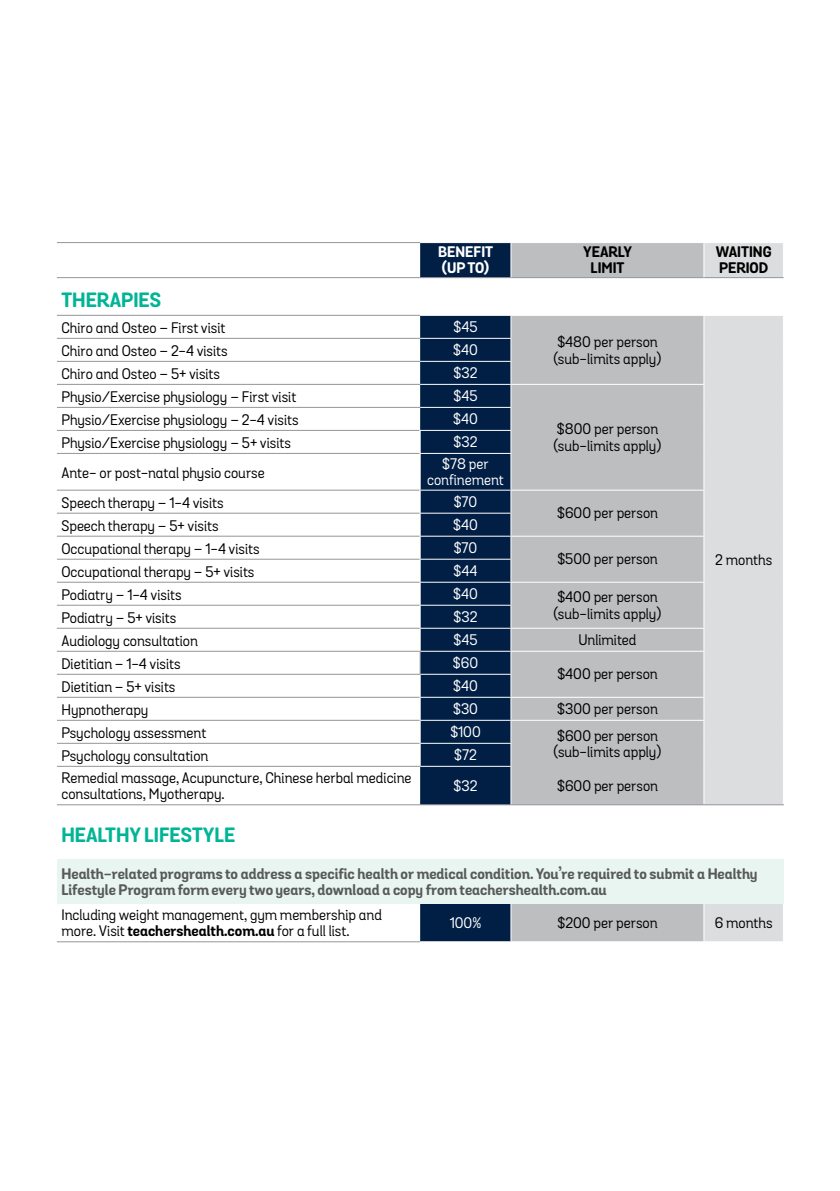
<style>
.page{position:relative;width:840px;height:1191px;background:#fff}
.page>*{position:absolute;margin:0;border:0;box-sizing:border-box;transform-origin:0 0}
.t1{font:700 20px "Grota Sans Alt Rd";color:#00b596}
.t2{font:700 20px "Grota Sans Alt Rd";color:#00b495}
.t3{font:14.8px/16px "Grota Sans Alt Rd";color:#000}
.t4{font:700 14.8px/16px "Grota Sans Alt Rd";color:#58595b}
.t5{font:14.8px/16px "Grota Sans Alt Rd";color:#fff;text-align:center}
.t6{font:700 14.8px/16px "Grota Sans Alt Rd";color:#000;text-align:center}
.t7{font:700 14.8px/16px "Grota Sans Alt Rd";color:#fff}
.s1{font-weight:700}
</style>
<div class="page">
<svg style="left:57px;top:278px;width:363px;height:626px"></svg>
<svg style="left:420px;top:243px;width:90px;height:698px;background:#2a4263"></svg>
<svg style="left:510px;top:243px;width:193px;height:698px;background:#c5c7c9"></svg>
<svg style="left:703px;top:243px;width:80px;height:698px;background:#e1e1e2"></svg>
<div style="left:57px;top:859px;width:726px;height:44px;background:#e8f5f0"></div>
<hr style="left:57px;top:743px;width:362px;height:1px;background:#939598">
<hr style="left:57px;top:766px;width:363px;height:1px;background:#939598">
<hr style="left:703px;top:315px;width:80px;height:1px;background:#fff">
<svg style="left:703px;top:316px;width:1px;height:137px"></svg>
<svg style="left:782px;top:316px;width:1px;height:137px"></svg>
<hr style="left:703px;top:453px;width:1px;height:36px;background:#fff">
<hr style="left:782px;top:453px;width:1px;height:37px;background:#fff">
<svg style="left:703px;top:490px;width:1px;height:276px"></svg>
<svg style="left:782px;top:490px;width:1px;height:276px"></svg>
<hr style="left:703px;top:766px;width:1px;height:38px;background:#fff">
<hr style="left:782px;top:766px;width:1px;height:38px;background:#fff">
<hr style="left:703px;top:804px;width:80px;height:1px;background:#939598">
<hr style="left:57px;top:242px;width:363px;height:1px;background:#939598">
<hr style="left:57px;top:315px;width:363px;height:1px;background:#939598">
<hr style="left:57px;top:338px;width:363px;height:1px;background:#939598">
<hr style="left:57px;top:361px;width:363px;height:1px;background:#939598">
<hr style="left:57px;top:384px;width:363px;height:1px;background:#939598">
<hr style="left:57px;top:407px;width:363px;height:1px;background:#939598">
<hr style="left:57px;top:430px;width:362px;height:1px;background:#939598">
<hr style="left:57px;top:941px;width:363px;height:1px;background:#939598">
<hr style="left:420px;top:315px;width:90px;height:1px;background:#fff">
<hr style="left:420px;top:338px;width:91px;height:1px;background:#fff">
<hr style="left:420px;top:384px;width:90px;height:1px;background:#fff">
<hr style="left:420px;top:407px;width:91px;height:1px;background:#fff">
<hr style="left:419px;top:453px;width:92px;height:1px;background:#fff">
<hr style="left:57px;top:453px;width:362px;height:1px;background:#939598">
<hr style="left:57px;top:490px;width:362px;height:1px;background:#939598">
<hr style="left:57px;top:513px;width:362px;height:1px;background:#939598">
<hr style="left:57px;top:536px;width:362px;height:1px;background:#939598">
<hr style="left:57px;top:559px;width:362px;height:1px;background:#939598">
<hr style="left:57px;top:582px;width:362px;height:1px;background:#939598">
<hr style="left:57px;top:605px;width:362px;height:1px;background:#939598">
<hr style="left:57px;top:628px;width:362px;height:1px;background:#939598">
<hr style="left:57px;top:651px;width:363px;height:1px;background:#939598">
<hr style="left:57px;top:674px;width:363px;height:1px;background:#939598">
<hr style="left:57px;top:697px;width:362px;height:1px;background:#939598">
<hr style="left:57px;top:720px;width:362px;height:1px;background:#939598">
<hr style="left:57px;top:277px;width:363px;height:1px;background:#939598">
<hr style="left:420px;top:277px;width:90px;height:1px;background:#939598">
<hr style="left:510px;top:277px;width:193px;height:1px;background:#939598">
<hr style="left:703px;top:277px;width:80px;height:1px;background:#939598">
<hr style="left:510px;top:243px;width:1px;height:34px;background:#fff">
<hr style="left:703px;top:243px;width:1px;height:34px;background:#fff">
<hr style="left:510px;top:315px;width:193px;height:1px;background:#fff">
<hr style="left:420px;top:743px;width:91px;height:1px;background:#fff">
<hr style="left:420px;top:720px;width:90px;height:1px;background:#fff">
<hr style="left:420px;top:674px;width:91px;height:1px;background:#fff">
<hr style="left:420px;top:697px;width:90px;height:1px;background:#fff">
<hr style="left:420px;top:535px;width:90px;height:1px;background:#fff">
<hr style="left:420px;top:559px;width:91px;height:1px;background:#fff">
<hr style="left:420px;top:582px;width:90px;height:1px;background:#fff">
<hr style="left:420px;top:605px;width:91px;height:1px;background:#fff">
<hr style="left:420px;top:628px;width:90px;height:1px;background:#fff">
<hr style="left:420px;top:651px;width:90px;height:1px;background:#fff">
<hr style="left:420px;top:361px;width:91px;height:1px;background:#fff">
<hr style="left:419px;top:430px;width:92px;height:1px;background:#fff">
<svg style="left:419px;top:431px;width:1px;height:22px"></svg>
<svg style="left:510px;top:316px;width:1px;height:137px"></svg>
<hr style="left:510px;top:903px;width:1px;height:38px;background:#fff">
<hr style="left:703px;top:903px;width:1px;height:38px;background:#fff">
<hr style="left:782px;top:903px;width:1px;height:38px;background:#fff">
<hr style="left:782px;top:243px;width:1px;height:34px;background:#fff">
<hr style="left:510px;top:582px;width:194px;height:1px;background:#fff">
<hr style="left:510px;top:628px;width:194px;height:1px;background:#fff">
<hr style="left:510px;top:651px;width:194px;height:1px;background:#fff">
<hr style="left:510px;top:697px;width:194px;height:1px;background:#fff">
<hr style="left:510px;top:720px;width:194px;height:1px;background:#fff">
<hr style="left:510px;top:535px;width:194px;height:1px;background:#fff">
<hr style="left:510px;top:384px;width:194px;height:1px;background:#fff">
<hr style="left:510px;top:489px;width:194px;height:1px;background:#fff">
<svg style="left:419px;top:490px;width:1px;height:276px"></svg>
<svg style="left:510px;top:490px;width:1px;height:276px"></svg>
<hr style="left:420px;top:512px;width:91px;height:1px;background:#fff">
<hr style="left:419px;top:454px;width:1px;height:35px;background:#fff">
<hr style="left:510px;top:454px;width:1px;height:35px;background:#fff">
<hr style="left:419px;top:489px;width:91px;height:1px;background:#fff">
<hr style="left:57px;top:804px;width:363px;height:1px;background:#939598">
<hr style="left:420px;top:804px;width:90px;height:1px;background:#939598">
<hr style="left:510px;top:804px;width:193px;height:1px;background:#939598">
<hr style="left:420px;top:766px;width:91px;height:1px;background:#fff">
<hr style="left:510px;top:767px;width:1px;height:37px;background:#fff">
<p class="t7" style="left:438px;top:245px;width:56px">BENEFIT (UP TO)</p>
<p class="t6" style="left:582px;top:245px;width:51px">YEARLY<br>LIMIT</p>
<p class="t6" style="left:715px;top:245px;width:57px;text-align:left">WAITING<br>PERIOD</p>
<h1 class="t2" style="left:61px;top:287px;width:101px">THERAPIES</h1>
<p class="t3" style="left:61px;top:320px;width:165px">Chiro and Osteo – First visit</p>
<p class="t5" style="left:453px;top:319px;width:25px">$45</p>
<p class="t3" style="left:61px;top:343px;width:168px">Chiro and Osteo – 2-4 visits</p>
<p class="t5" style="left:453px;top:342px;width:26px">$40</p>
<p class="t3" style="left:61px;top:366px;width:160px">Chiro and Osteo – 5+ visits</p>
<p class="t5" style="left:453px;top:365px;width:25px">$32</p>
<p class="t3" style="left:61px;top:389px;width:236px">Physio/Exercise physiology – First visit</p>
<p class="t5" style="left:453px;top:388px;width:25px">$45</p>
<p class="t3" style="left:553px;top:333px;width:109px;line-height:17.2px">$480 per person (sub-limits apply)</p>
<p class="t3" style="left:61px;top:412px;width:238px">Physio/Exercise physiology – 2-4 visits</p>
<p class="t5" style="left:453px;top:411px;width:26px">$40</p>
<p class="t3" style="left:61px;top:435px;width:231px">Physio/Exercise physiology – 5+ visits</p>
<p class="t5" style="left:453px;top:434px;width:25px">$32</p>
<p class="t3" style="left:61px;top:465px;width:205px">Ante- or post-natal physio course</p>
<p class="t5" style="left:427px;top:456px;width:78px">$78 per confinement</p>
<p class="t3" style="left:61px;top:495px;width:164px">Speech therapy – 1-4 visits</p>
<p class="t5" style="left:453px;top:494px;width:25px">$70</p>
<p class="t3" style="left:553px;top:420px;width:109px;line-height:17.2px">$800 per person (sub-limits apply)</p>
<p class="t3" style="left:556px;top:505px;width:102px">$600 per person</p>
<p class="t3" style="left:61px;top:518px;width:158px">Speech therapy – 5+ visits</p>
<p class="t5" style="left:453px;top:517px;width:26px">$40</p>
<p class="t3" style="left:61px;top:541px;width:199px">Occupational therapy – 1-4 visits</p>
<p class="t5" style="left:453px;top:540px;width:25px">$70</p>
<p class="t3" style="left:557px;top:551px;width:102px">$500 per person</p>
<p class="t3" style="left:714px;top:552px;width:59px">2 months</p>
<p class="t3" style="left:61px;top:564px;width:194px">Occupational therapy – 5+ visits</p>
<p class="t5" style="left:453px;top:563px;width:25px">$44</p>
<p class="t3" style="left:61px;top:587px;width:121px">Podiatry – 1-4 visits</p>
<p class="t5" style="left:453px;top:586px;width:26px">$40</p>
<p class="t3" style="left:557px;top:589px;width:102px">$400 per person</p>
<p class="t3" style="left:61px;top:610px;width:116px">Podiatry – 5+ visits</p>
<p class="t5" style="left:453px;top:609px;width:25px">$32</p>
<p class="t3" style="left:553px;top:606px;width:109px">(sub-limits apply)</p>
<p class="t3" style="left:61px;top:633px;width:138px">Audiology consultation</p>
<p class="t5" style="left:453px;top:632px;width:25px">$45</p>
<p class="t3" style="left:578px;top:632px;width:60px">Unlimited</p>
<p class="t3" style="left:61px;top:656px;width:121px">Dietitian – 1-4 visits</p>
<p class="t5" style="left:452px;top:655px;width:27px">$60</p>
<p class="t3" style="left:557px;top:666px;width:102px">$400 per person</p>
<p class="t3" style="left:61px;top:679px;width:115px">Dietitian – 5+ visits</p>
<p class="t5" style="left:453px;top:678px;width:26px">$40</p>
<p class="t3" style="left:61px;top:702px;width:88px">Hypnotherapy</p>
<p class="t5" style="left:453px;top:701px;width:26px">$30</p>
<p class="t3" style="left:557px;top:701px;width:102px">$300 per person</p>
<p class="t3" style="left:61px;top:725px;width:146px">Psychology assessment</p>
<p class="t5" style="left:450px;top:724px;width:32px">$100</p>
<p class="t3" style="left:553px;top:727px;width:109px">$600 per person (sub-limits apply)</p>
<p class="t3" style="left:61px;top:748px;width:148px">Psychology consultation</p>
<p class="t5" style="left:454px;top:747px;width:24px">$72</p>
<p class="t3" style="left:61px;top:770px;width:351px">Remedial massage, Acupuncture, Chinese herbal medicine consultations, Myotherapy.</p>
<p class="t5" style="left:453px;top:778px;width:25px">$32</p>
<p class="t3" style="left:556px;top:778px;width:102px">$600 per person</p>
<h1 class="t1" style="left:61px;top:823px;width:175px">HEALTHY LIFESTYLE</h1>
<p class="t4" style="left:61px;top:866px;width:697px">Health-related programs to address a specific health or medical condition. You’re required to submit a Healthy<br>Lifestyle Program form every two years, download a copy from teachershealth.com.au</p>
<p class="t3" style="left:61px;top:907px;width:322px">Including weight management, gym membership and more. Visit <span class="s1">teachershealth.com.au</span> for a full list.</p>
<p class="t5" style="left:449px;top:915px;width:33px">100%</p>
<p class="t3" style="left:557px;top:915px;width:102px">$200 per person</p>
<p class="t3" style="left:714px;top:915px;width:59px">6 months</p>
</div>
